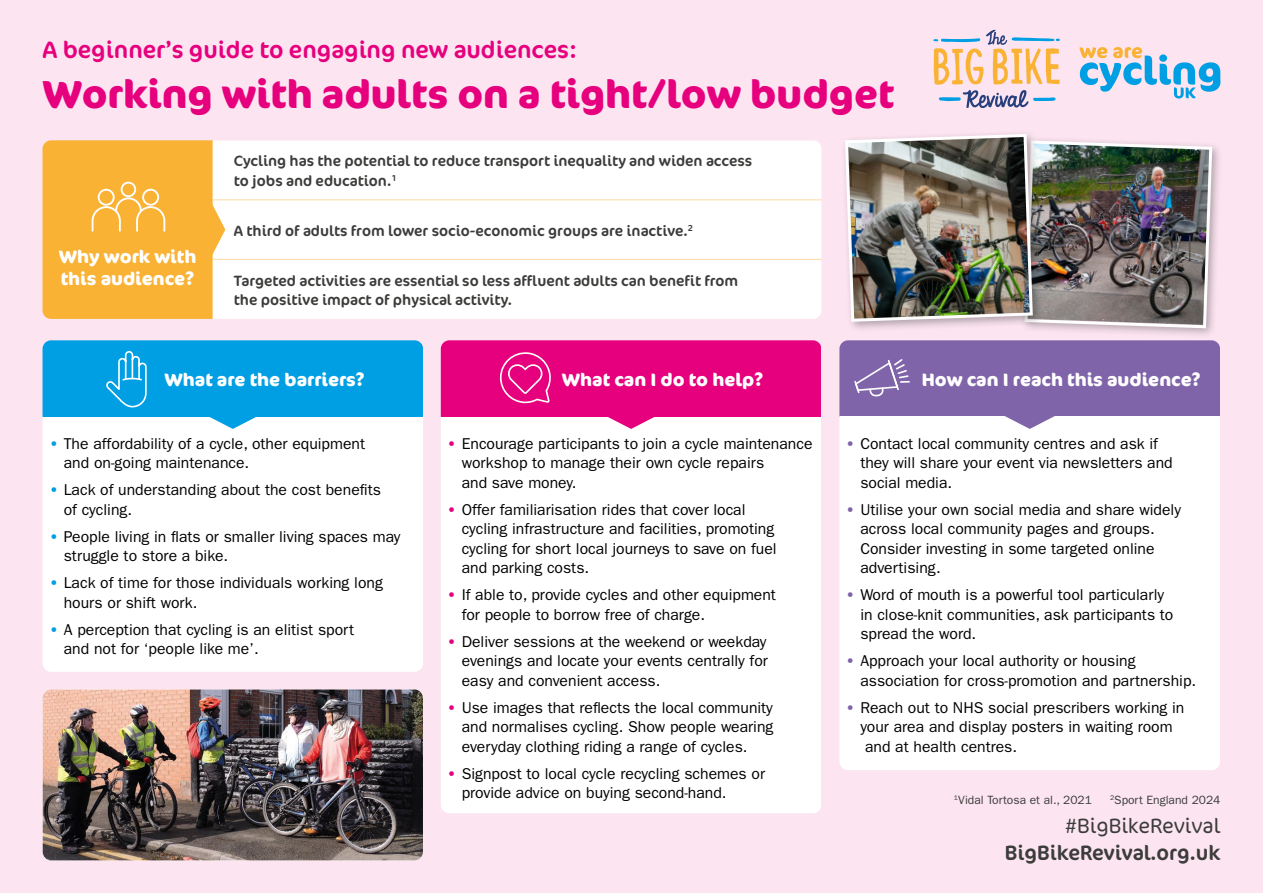
<style>
.page{position:relative;width:1263px;height:893px;background:#fce5f1}
.page>*{position:absolute;margin:0;border:0;box-sizing:border-box;transform-origin:0 0}
.t1{font:700 39px "Cocon Pro";color:#e6007d}
.t2{font:24px "Cocon Pro";color:#e6007d}
.t3{font:21px "Cocon Pro";color:#3c3c3b}
.t4{font:300 21px "Cocon Pro";color:#3c3c3b}
.t5{font:700 18px/21.6px "Cocon Offc";color:#fff}
.t6{font:15.75px/19.5px "Franklin Gothic LT Pro";color:#000}
.t7{font:15px/19.5px "Cocon Pro";color:#3c3c3b}
.t8{font:12px "Franklin Gothic LT Pro";color:#3c3c3b}
.s1{font-family:"Cocon Offc";font-weight:700;font-size:15px;color:#009fe3}
.s2{font-family:"Cocon Offc";font-weight:700;font-size:15px;color:#e6007d}
.s3{font-family:"Cocon Offc";font-weight:700;font-size:15px;color:#8064a9}
</style>
<div class="page">
<svg style="left:1079px;top:47px;width:141px;height:52px"></svg>
<svg style="left:933px;top:30px;width:127px;height:78px"></svg>
<div style="left:43px;top:140px;width:170px;height:179px;background:#f9b234"></div>
<div style="left:213px;top:140px;width:608px;height:179px;background:#fff"></div>
<hr style="left:213px;top:199px;width:608px;height:1px;background:#fedaa2">
<hr style="left:213px;top:259px;width:608px;height:1px;background:#fedaa2">
<svg style="left:212px;top:204px;width:13px;height:51px"></svg>
<div style="left:43px;top:340px;width:380px;height:77px;background:#009fe3"></div>
<div style="left:43px;top:417px;width:380px;height:255px;background:#fff"></div>
<div style="left:839px;top:340px;width:381px;height:77px;background:#8064a9"></div>
<div style="left:839px;top:417px;width:381px;height:353px;background:#fff"></div>
<div style="left:441px;top:340px;width:380px;height:77px;background:#e6007d"></div>
<div style="left:441px;top:417px;width:380px;height:396px;background:#fff"></div>
<svg style="left:207px;top:417px;width:51px;height:12px"></svg>
<svg style="left:605px;top:417px;width:52px;height:12px"></svg>
<svg style="left:1004px;top:416px;width:51px;height:13px"></svg>
<div style="left:98px;top:189px;width:17px;height:17px;border:2px solid #fff;border-radius:50%"></div>
<div style="left:142px;top:189px;width:17px;height:17px;border:2px solid #fff;border-radius:50%"></div>
<svg style="left:91px;top:196px;width:75px;height:36px"></svg>
<div style="left:121px;top:182px;width:15px;height:15px;border:2px solid #fff;border-radius:50%"></div>
<svg style="left:501px;top:352px;width:49px;height:52px"></svg>
<svg style="left:854px;top:359px;width:56px;height:38px"></svg>
<div style="left:1020px;top:135px;width:203px;height:204px;background:#000;opacity:.3"></div>
<div style="left:840px;top:129px;width:204px;height:203px;background:#fce5f1"></div>
<img style="left:844px;top:133px;width:370px;height:197px">
<img style="left:43px;top:689px;width:380px;height:171px">
<svg style="left:106px;top:351px;width:41px;height:57px"></svg>
<h2 class="t2" style="left:43px;top:34px;width:536px">A beginner’s guide to engaging new audiences:</h2>
<h1 class="t1" style="left:43px;top:67px;width:853px">Working with adults on a tight/low budget</h1>
<p class="t5" style="left:59px;top:247px;width:139px">Why work with this audience?</p>
<p class="t7" style="left:234px;top:151px;width:520px">Cycling has the potential to reduce transport inequality and widen access to jobs and education.<sup>1</sup></p>
<p class="t7" style="left:234px;top:221px;width:460px">A third of adults from lower socio-economic groups are inactive.<sup>2</sup></p>
<p class="t7" style="left:234px;top:270px;width:506px">Targeted activities are essential so less affluent adults can benefit from the positive impact of physical activity.</p>
<p class="t5" style="left:164px;top:369px;width:202px">What are the barriers?</p>
<p class="t6" style="left:64px;top:434px;width:303px;text-indent:-13px"><span class="s1">•</span> The affordability of a cycle, other equipment and on-going maintenance.</p>
<p class="t6" style="left:64px;top:480px;width:319px;text-indent:-13px"><span class="s1">•</span> Lack of understanding about the cost benefits of cycling.</p>
<p class="t6" style="left:64px;top:527px;width:338px;text-indent:-13px"><span class="s1">•</span> People living in flats or smaller living spaces may struggle to store a bike.</p>
<p class="t6" style="left:64px;top:573px;width:321px;text-indent:-13px"><span class="s1">•</span> Lack of time for those individuals working long hours or shift work.</p>
<p class="t6" style="left:64px;top:620px;width:292px;text-indent:-13px"><span class="s1">•</span> A perception that cycling is an elitist sport and not for ‘people like me’.</p>
<p class="t5" style="left:562px;top:369px;width:203px">What can I do to help?</p>
<p class="t6" style="left:462px;top:434px;width:352px;text-indent:-13px"><span class="s2">•</span> Encourage participants to join a cycle maintenance workshop to manage their own cycle repairs<br>and save money.</p>
<p class="t6" style="left:462px;top:500px;width:317px;text-indent:-13px"><span class="s2">•</span> Offer familiarisation rides that cover local cycling infrastructure and facilities, promoting cycling for short local journeys to save on fuel and parking costs.</p>
<p class="t6" style="left:462px;top:585px;width:316px;text-indent:-13px"><span class="s2">•</span> If able to, provide cycles and other equipment for people to borrow free of charge.</p>
<p class="t6" style="left:462px;top:632px;width:308px;text-align:justify;text-indent:-13px"><span class="s2">•</span> Deliver sessions at the weekend or weekday evenings and locate your events centrally for easy and convenient access.</p>
<p class="t6" style="left:462px;top:698px;width:313px;text-align:justify;text-indent:-13px"><span class="s2">•</span> Use images that reflects the local community and normalises cycling. Show people wearing everyday clothing riding a range of cycles.</p>
<p class="t6" style="left:462px;top:764px;width:305px;text-indent:-13px"><span class="s2">•</span> Signpost to local cycle recycling schemes or provide advice on buying second-hand.</p>
<p class="t5" style="left:922px;top:369px;width:281px">How can I reach this audience?</p>
<p class="t6" style="left:860px;top:434px;width:314px;text-indent:-13px"><span class="s3">•</span> Contact local community centres and ask if they will share your event via newsletters and social media.</p>
<p class="t6" style="left:860px;top:500px;width:322px;text-indent:-13px"><span class="s3">•</span> Utilise your own social media and share widely across local community pages and groups.<br>Consider investing in some targeted online advertising.</p>
<p class="t6" style="left:860px;top:585px;width:315px;text-indent:-13px"><span class="s3">•</span> Word of mouth is a powerful tool particularly in close-knit communities, ask participants to spread the word.</p>
<p class="t6" style="left:860px;top:651px;width:337px;text-indent:-13px"><span class="s3">•</span> Approach your local authority or housing association for cross-promotion and partnership.</p>
<p class="t6" style="left:847px;top:698px;width:338px"><span class="s3">•</span> Reach out to NHS social prescribers working in</p>
<p class="t6" style="left:860px;top:717px;width:314px">your area and display posters in waiting room</p>
<p class="t6" style="left:865px;top:737px;width:154px">and at health centres.</p>
<p class="t8" style="left:954px;top:793px;width:140px"><sup>1</sup>Vidal Tortosa et al., 2021</p>
<p class="t8" style="left:1110px;top:793px;width:112px"><sup>2</sup>Sport England 2024</p>
<h3 class="t4" style="left:1065px;top:812px;width:157px">#BigBikeRevival</h3>
<h3 class="t3" style="left:1005px;top:839px;width:217px">BigBikeRevival.org.uk</h3>
</div>
